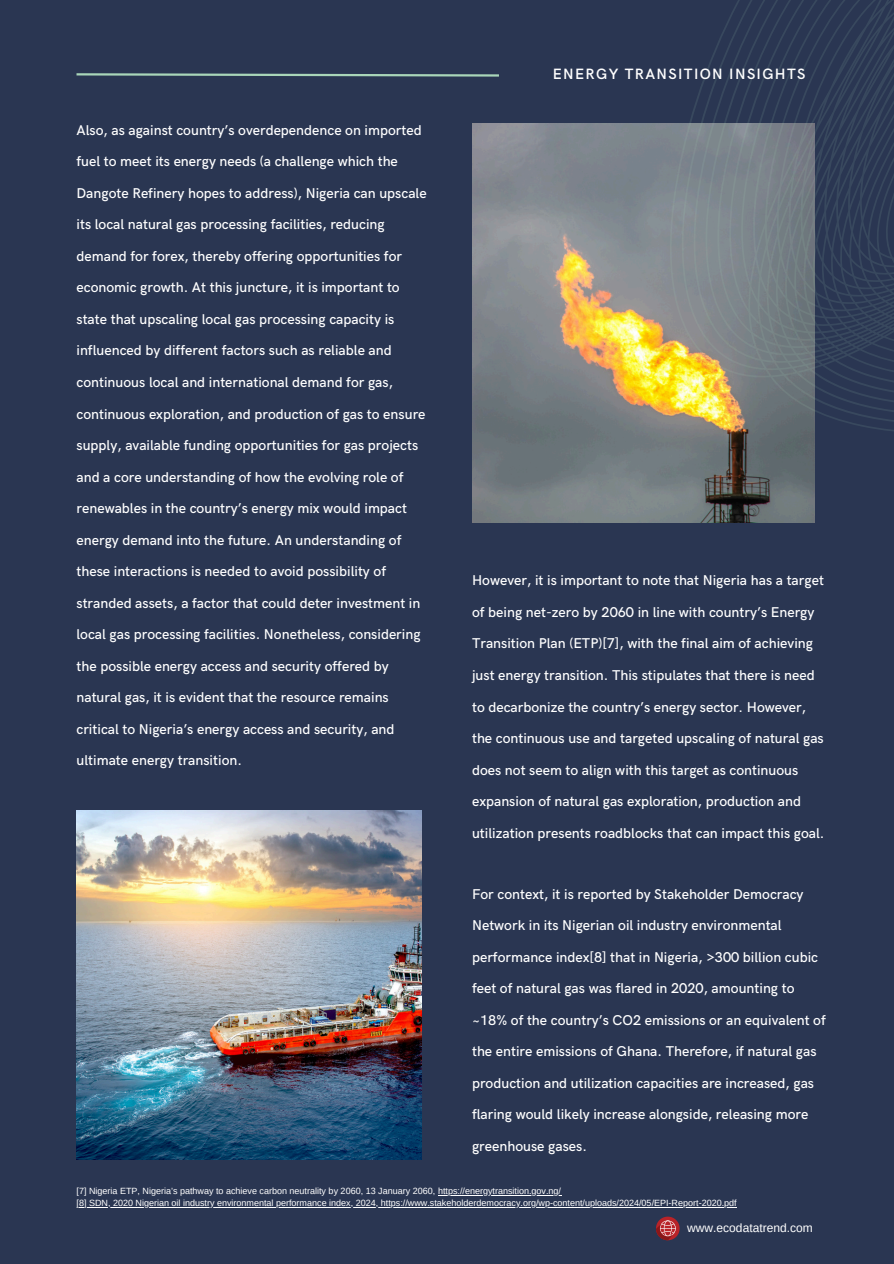
<style>
.page{position:relative;width:894px;height:1264px;background:#fff}
.page>*{position:absolute;margin:0;border:0;box-sizing:border-box;transform-origin:0 0}
.t1{font:600 15px "HK Grotesk";letter-spacing:.09em;color:#fff}
.t2{font:500 14.25px "HK Grotesk";color:#fff}
.t3{font:12px "Arimo";color:#fff}
.t4{font:9px "Arimo";color:#fff}
</style>
<div class="page">
<div style="left:0;top:0;width:893px;height:1263px;background:#2a3652"></div>
<svg style="left:76px;top:73px;width:423px;height:4px"></svg>
<img style="left:472px;top:123px;width:51px;height:399px">
<svg style="left:523px;top:0;width:370px;height:523px"></svg>
<hr style="left:438px;top:1194px;width:123px;height:1px;background:#fff">
<hr style="left:76px;top:1206px;width:305px;height:1px;background:#fff">
<hr style="left:381px;top:1206px;width:355px;height:1px;background:#fff">
<img style="left:76px;top:810px;width:345px;height:349px">
<svg style="left:656px;top:1216px;width:23px;height:24px"></svg>
<p class="t2" style="left:76px;top:122px;width:346px">Also, as against country’s overdependence on imported</p>
<p class="t2" style="left:76px;top:153px;width:323px">fuel to meet its energy needs (a challenge which the</p>
<p class="t2" style="left:76px;top:185px;width:351px">Dangote Refinery hopes to address), Nigeria can upscale</p>
<p class="t2" style="left:76px;top:216px;width:309px">its local natural gas processing facilities, reducing</p>
<p class="t2" style="left:76px;top:248px;width:327px">demand for forex, thereby offering opportunities for</p>
<p class="t2" style="left:76px;top:279px;width:325px">economic growth. At this juncture, it is important to</p>
<p class="t2" style="left:76px;top:311px;width:319px">state that upscaling local gas processing capacity is</p>
<p class="t2" style="left:76px;top:342px;width:317px">influenced by different factors such as reliable and</p>
<p class="t2" style="left:76px;top:374px;width:318px">continuous local and international demand for gas,</p>
<p class="t2" style="left:76px;top:405px;width:350px">continuous exploration, and production of gas to ensure</p>
<p class="t2" style="left:76px;top:437px;width:343px">supply, available funding opportunities for gas projects</p>
<p class="t2" style="left:76px;top:468px;width:328px">and a core understanding of how the evolving role of</p>
<p class="t2" style="left:76px;top:500px;width:332px">renewables in the country’s energy mix would impact</p>
<p class="t2" style="left:76px;top:531px;width:326px">energy demand into the future. An understanding of</p>
<p class="t2" style="left:76px;top:563px;width:311px">these interactions is needed to avoid possibility of</p>
<p class="t2" style="left:76px;top:594px;width:345px">stranded assets, a factor that could deter investment in</p>
<p class="t2" style="left:76px;top:626px;width:345px">local gas processing facilities. Nonetheless, considering</p>
<p class="t2" style="left:76px;top:657px;width:314px">the possible energy access and security offered by</p>
<p class="t2" style="left:76px;top:689px;width:314px">natural gas, it is evident that the resource remains</p>
<p class="t2" style="left:76px;top:720px;width:319px">critical to Nigeria’s energy access and security, and</p>
<p class="t2" style="left:76px;top:752px;width:167px">ultimate energy transition.</p>
<h1 class="t1" style="left:552px;top:66px;width:254px">ENERGY TRANSITION INSIGHTS</h1>
<p class="t2" style="left:472px;top:572px;width:353px">However, it is important to note that Nigeria has a target</p>
<p class="t2" style="left:472px;top:604px;width:344px">of being net-zero by 2060 in line with country’s Energy</p>
<p class="t2" style="left:472px;top:635px;width:342px">Transition Plan (ETP)[7], with the final aim of achieving</p>
<p class="t2" style="left:472px;top:667px;width:344px">just energy transition. This stipulates that there is need</p>
<p class="t2" style="left:472px;top:698px;width:335px">to decarbonize the country’s energy sector. However,</p>
<p class="t2" style="left:472px;top:730px;width:353px">the continuous use and targeted upscaling of natural gas</p>
<p class="t2" style="left:472px;top:761px;width:328px">does not seem to align with this target as continuous</p>
<p class="t2" style="left:472px;top:793px;width:330px">expansion of natural gas exploration, production and</p>
<p class="t2" style="left:472px;top:824px;width:354px">utilization presents roadblocks that can impact this goal.</p>
<h2 class="t2" style="left:472px;top:885px;width:333px">For context, it is reported by Stakeholder Democracy</h2>
<h2 class="t2" style="left:472px;top:917px;width:311px">Network in its Nigerian oil industry environmental</h2>
<h2 class="t2" style="left:472px;top:948px;width:347px">performance index[8] that in Nigeria, &gt;300 billion cubic</h2>
<h2 class="t2" style="left:472px;top:980px;width:324px">feet of natural gas was flared in 2020, amounting to</h2>
<h2 class="t2" style="left:472px;top:1011px;width:355px">~18% of the country’s CO2 emissions or an equivalent of</h2>
<h2 class="t2" style="left:472px;top:1043px;width:346px">the entire emissions of Ghana. Therefore, if natural gas</h2>
<h2 class="t2" style="left:472px;top:1074px;width:343px">production and utilization capacities are increased, gas</h2>
<h2 class="t2" style="left:472px;top:1106px;width:338px">flaring would likely increase alongside, releasing more</h2>
<h2 class="t2" style="left:472px;top:1137px;width:116px">greenhouse gases.</h2>
<h2 class="t4" style="left:76px;top:1185px;width:486px">[7] Nigeria ETP, Nigeria’s pathway to achieve carbon neutrality by 2060, 13 January 2060, https://energytransition.gov.ng/</h2>
<h2 class="t4" style="left:76px;top:1197px;width:661px">[8] SDN, 2020 Nigerian oil industry environmental performance index, 2024, https://www.stakeholderdemocracy.org/wp-content/uploads/2024/05/EPI-Report-2020.pdf</h2>
<p class="t3" style="left:687px;top:1221px;width:127px">www.ecodatatrend.com</p>
</div>
